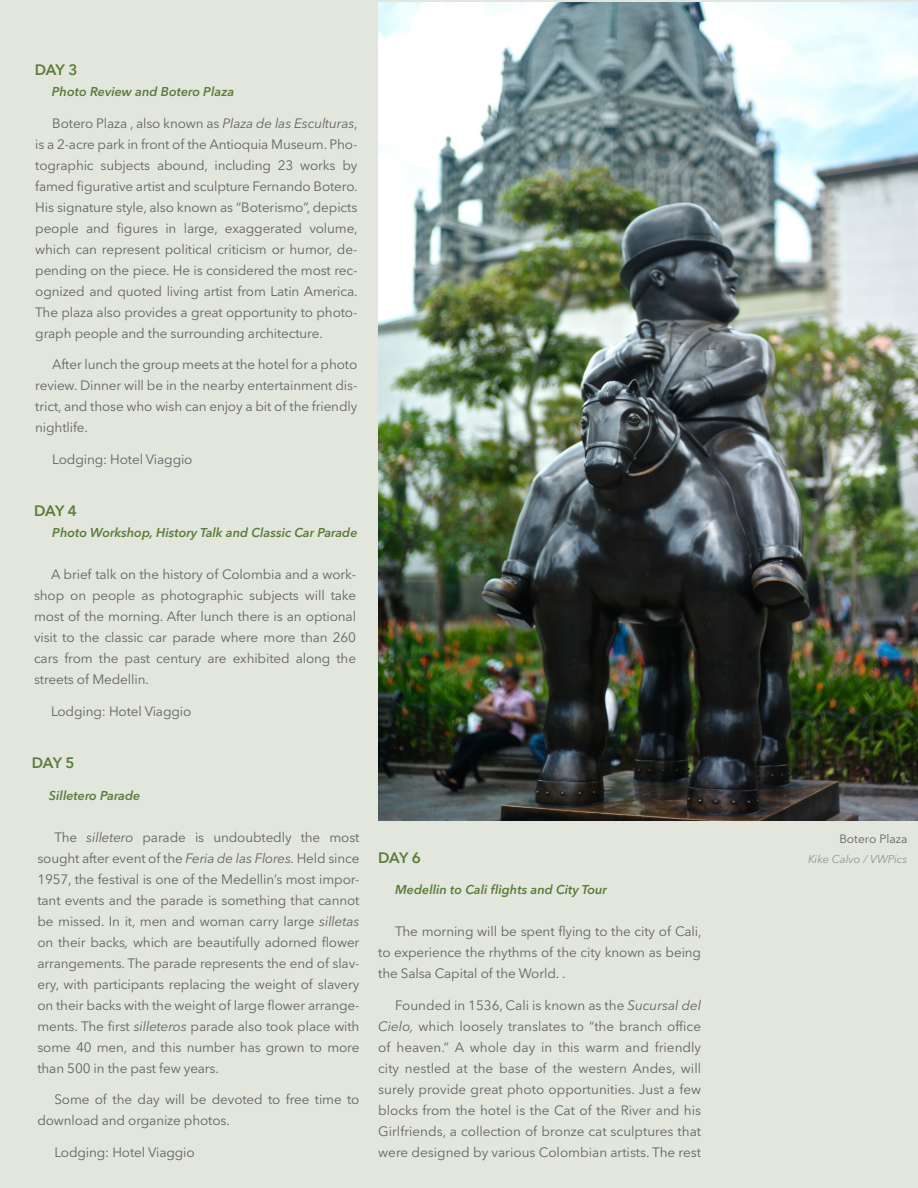
<style>
.page{position:relative;width:918px;height:1188px;background:#e3e6dd}
.page>*{position:absolute;margin:0;border:0;box-sizing:border-box;transform-origin:0 0}
.Titulos{font:600 15px "Avenir Next LT Pro";letter-spacing:-.04em;color:#5a7d37}
.Parrafos{font:13.5px/21px "Avenir Next LT Pro";letter-spacing:-.01em;color:#636366;text-align:justify}
.Subtitulo{font:italic 600 12.75px "Avenir Next LT Pro";color:#5a7d37}
.Pie_de_foto_GRIS_IZQ{font:12px "Avenir Next LT Pro";color:#636366}
.Pie_de_foto_AUTOR_GR{font:italic 11.25px "Avenir Next LT Pro";color:#939598}
.s1{font-style:italic}
</style>
<div class="page">
<img style="left:379px;top:3px;width:539px;height:817px">
<p class="Titulos" style="left:35px;top:61px;width:44px">DAY 3</p>
<p class="Subtitulo" style="left:52px;top:84px;width:184px">Photo Review and Botero Plaza</p>
<p class="Parrafos" style="left:35px;top:112px;width:324px;text-indent:17px">Botero Plaza , also known as <span class="s1">Plaza de las Esculturas</span>, is a 2-acre park in front of the Antioquia Museum. Pho&shy;tographic subjects abound, including 23 works by famed figurative artist and sculpture Fernando Botero.<br>His signature style, also known as “Boterismo”, depicts people and figures in large, exaggerated volume, which can represent political criticism or humor, de&shy;pending on the piece. He is considered the most rec&shy;ognized and quoted living artist from Latin America.<br>The plaza also provides a great opportunity to photo&shy;graph people and the surrounding architecture.</p>
<p class="Parrafos" style="left:35px;top:354px;width:324px;text-indent:17px">After lunch the group meets at the hotel for a photo review. Dinner will be in the nearby entertainment dis&shy;trict, and those who wish can enjoy a bit of the friendly nightlife.</p>
<p class="Parrafos" style="left:52px;top:448px;width:142px">Lodging: Hotel Viaggio</p>
<p class="Titulos" style="left:34px;top:502px;width:44px">DAY 4</p>
<p class="Subtitulo" style="left:52px;top:525px;width:307px">Photo Workshop, History Talk and Classic Car Parade</p>
<p class="Parrafos" style="left:34px;top:564px;width:324px;text-indent:17px">A brief talk on the history of Colombia and a work&shy;shop on people as photographic subjects will take most of the morning. After lunch there is an optional visit to the classic car parade where more than 260 cars from the past century are exhibited along the streets of Medellin.</p>
<p class="Parrafos" style="left:51px;top:700px;width:142px">Lodging: Hotel Viaggio</p>
<p class="Titulos" style="left:32px;top:754px;width:44px">DAY 5</p>
<p class="Subtitulo" style="left:49px;top:787px;width:93px">Silletero Parade</p>
<p class="Parrafos" style="left:37px;top:826px;width:324px;text-indent:17px">The <span class="s1">silletero</span> parade is undoubtedly the most sought after event of the <span class="s1">Feria de las Flores.</span> Held since 1957, the festival is one of the Medellin’s most impor&shy;tant events and the parade is something that cannot be missed. In it, men and woman carry large <span class="s1">silletas </span>on their backs<span class="s1">,</span> which are beautifully adorned flower arrangements. The parade represents the end of slav&shy;ery, with participants replacing the weight of slavery on their backs with the weight of large flower arrange&shy;ments. The first <span class="s1">silleteros</span> parade also took place with some 40 men, and this number has grown to more than 500 in the past few years.</p>
<p class="Parrafos" style="left:37px;top:1089px;width:324px;text-indent:17px">Some of the day will be devoted to free time to download and organize photos.</p>
<p class="Parrafos" style="left:54px;top:1141px;width:142px">Lodging: Hotel Viaggio</p>
<p class="Titulos" style="left:378px;top:848px;width:44px">DAY 6</p>
<p class="Subtitulo" style="left:395px;top:882px;width:213px">Medellin to Cali flights and City Tour</p>
<p class="Parrafos" style="left:378px;top:921px;width:325px;text-indent:17px">The morning will be spent flying to the city of Cali, to experience the rhythms of the city known as being the Salsa Capital of the World. .</p>
<p class="Parrafos" style="left:378px;top:994px;width:324px;text-indent:17px">Founded in 1536, Cali is known as the <span class="s1">Sucursal del Cielo,</span> which loosely translates to “the branch office of heaven.” A whole day in this warm and friendly city nestled at the base of the western Andes, will surely provide great photo opportunities. Just a few blocks from the hotel is the Cat of the River and his Girlfriends, a collection of bronze cat sculptures that were designed by various Colombian artists. The rest</p>
<p class="Pie_de_foto_GRIS_IZQ" style="left:839px;top:832px;width:70px">Botero Plaza</p>
<p class="Pie_de_foto_AUTOR_GR" style="left:808px;top:852px;width:101px">Kike Calvo / VWPics</p>
</div>
